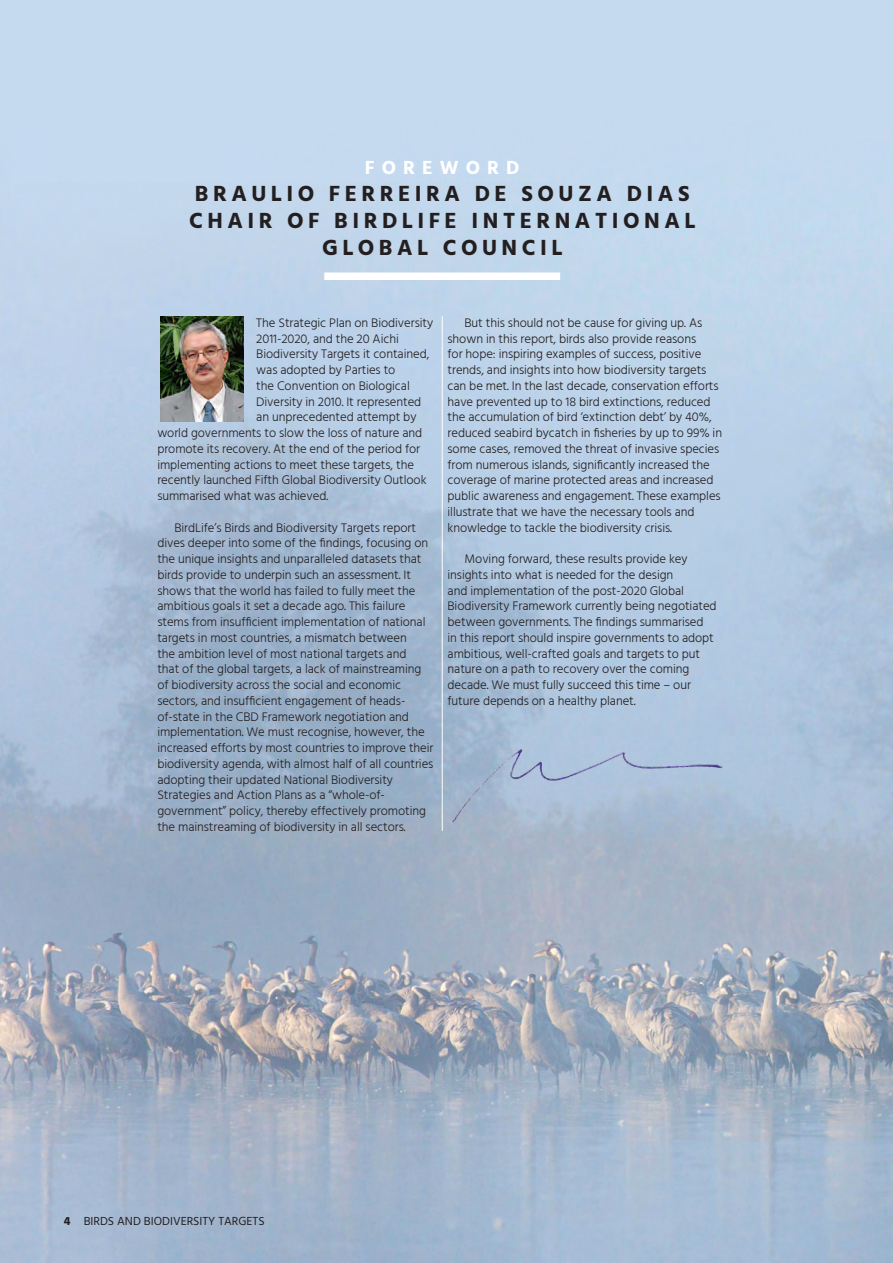
<style>
.page{position:relative;width:893px;height:1263px;background:#fff}
.page>*{position:absolute;margin:0;border:0;box-sizing:border-box;transform-origin:0 0}
.t1{font:700 22.5px/27px "Hind Madurai";letter-spacing:.2em;color:#231f20;text-align:center}
.t2{font:700 19.5px "Hind Madurai";letter-spacing:.36em;color:#fff}
.t3{font:300 12.75px/15.8px "Hind Madurai";letter-spacing:-.005em;color:#231f20}
.t4{font:12px "Hind Madurai";color:#231f20}
.s1{font-weight:700}
.s2{color:#b1bbca}
</style>
<div class="page">
<img style="left:0;top:0;width:893px;height:1263px">
<hr style="left:442px;top:316px;width:1px;height:515px;background:#fff">
<div style="left:324px;top:272px;width:236px;height:8px;background:#fff"></div>
<img style="left:451px;top:743px;width:273px;height:82px">
<img style="left:161px;top:316px;width:83px;height:105px">
<p class="t2" style="left:365px;top:155px;width:156px">FOREWORD</p>
<p class="t1" style="left:189px;top:181px;width:508px">BRAULIO FERREIRA DE SOUZA DIAS<br>CHAIR OF BIRDLIFE INTERNATIONAL<br>GLOBAL COUNCIL</p>
<p class="t3" style="left:256px;top:316px;width:178px">The Strategic Plan on Biodiversity</p>
<p class="t3" style="left:256px;top:331px;width:144px">2011-2020, and the 20 Aichi</p>
<p class="t3" style="left:256px;top:347px;width:175px">Biodiversity Targets it contained,</p>
<p class="t3" style="left:256px;top:363px;width:141px">was adopted by Parties to</p>
<p class="t3" style="left:256px;top:379px;width:155px">the Convention on Biological</p>
<p class="t3" style="left:256px;top:394px;width:167px">Diversity in 2010. It represented</p>
<p class="t3" style="left:256px;top:410px;width:162px">an unprecedented attempt by</p>
<p class="t3" style="left:157px;top:426px;width:266px">world governments to slow the loss of nature and</p>
<p class="t3" style="left:157px;top:442px;width:264px">promote its recovery. At the end of the period for</p>
<p class="t3" style="left:157px;top:457px;width:258px">implementing actions to meet these targets, the</p>
<p class="t3" style="left:157px;top:473px;width:271px">recently launched Fifth Global Biodiversity Outlook</p>
<p class="t3" style="left:157px;top:489px;width:172px">summarised what was achieved.</p>
<p class="t3" style="left:157px;top:520px;width:278px;text-indent:17px">BirdLife’s Birds and Biodiversity Targets report dives deeper into some of the findings, focusing on the unique insights and unparalleled datasets that birds provide to underpin such an assessment. It shows that the world has failed to fully meet the ambitious goals it set a decade ago. This failure stems from insufficient implementation of national targets in most countries, a mismatch between<br>the ambition level of most national targets and<br>that of the global targets, a lack of mainstreaming of biodiversity across the social and economic sectors, and insufficient engagement of heads&shy;of-state in the CBD Framework negotiation and implementation. We must recognise, however, the increased efforts by most countries to improve their biodiversity agenda, with almost half of all countries adopting their updated National Biodiversity Strategies and Action Plans as a “whole-of&shy;government” policy, thereby effectively promoting the mainstreaming of biodiversity in all sectors.</p>
<p class="t3" style="left:448px;top:316px;width:276px;text-indent:17px">But this should not be cause for giving up. As shown in this report, birds also provide reasons<br>for hope: inspiring examples of success, positive trends, and insights into how biodiversity targets can be met. In the last decade, conservation efforts have prevented up to 18 bird extinctions, reduced the accumulation of bird ‘extinction debt’ by 40%, reduced seabird bycatch in fisheries by up to 99% in some cases, removed the threat of invasive species from numerous islands, significantly increased the coverage of marine protected areas and increased public awareness and engagement. These examples illustrate that we have the necessary tools and knowledge to tackle the biodiversity crisis.</p>
<p class="t3" style="left:448px;top:552px;width:271px;text-indent:17px">Moving forward, these results provide key insights into what is needed for the design<br>and implementation of the post-2020 Global Biodiversity Framework currently being negotiated between governments. The findings summarised<br>in this report should inspire governments to adopt ambitious, well-crafted goals and targets to put nature on a path to recovery over the coming decade. We must fully succeed this time – our future depends on a healthy planet.</p>
<p class="t4" style="left:64px;top:1213px;width:202px"><span class="s1">4</span> <span class="s2">I</span> BIRDS AND BIODIVERSITY TARGETS</p>
</div>
